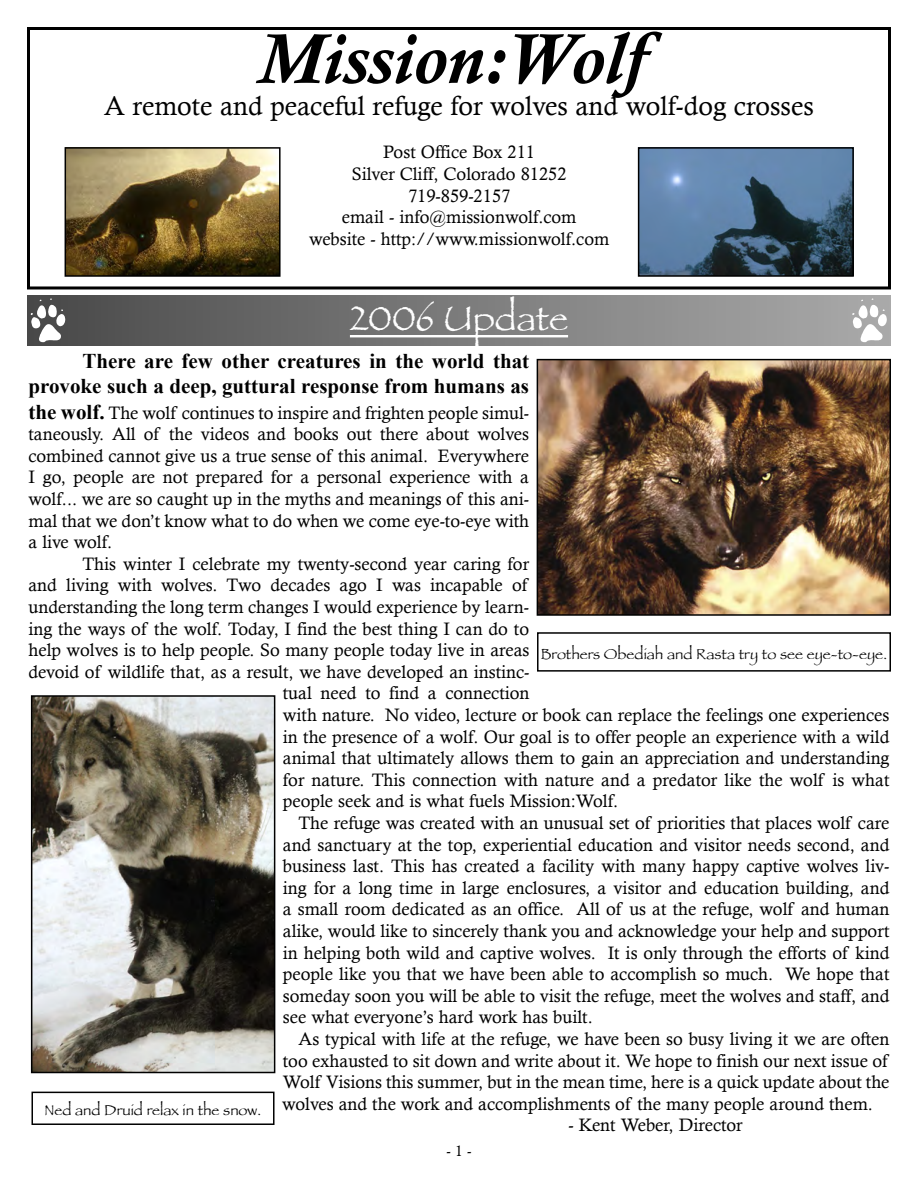
<style>
.page{position:relative;width:918px;height:1188px;background:#fff}
.page>*{position:absolute;margin:0;border:0;box-sizing:border-box;transform-origin:0 0}
.t1{font:italic 700 72px "Calisto";color:#000}
.t2{font:36px "Papyrus";color:#fff}
.t3{font:27px "Calisto";color:#000}
.t4{font:700 21px/25.2px "Times New Roman";color:#000;text-align:right}
.t5{font:18px/21.6px "Calisto";color:#000;text-align:center}
.t6{font:15px "Papyrus";color:#000}
.t7{font:15px "Calisto";color:#000}
.s1{font-family:"Times New Roman";font-weight:700;font-size:21px}
</style>
<div class="page">
<div style="left:27px;top:27px;width:864px;height:262px;border:3px solid #000"></div>
<img style="left:68px;top:150px;width:210px;height:124px">
<div style="left:65px;top:147px;width:216px;height:130px;border:2px solid #000"></div>
<img style="left:641px;top:150px;width:210px;height:124px">
<div style="left:638px;top:147px;width:216px;height:130px;border:2px solid #000"></div>
<div style="left:27px;top:295px;width:864px;height:50px;background:linear-gradient(to right,#4a4a4a,#acacac)"></div>
<hr style="left:350px;top:335px;width:218px;height:2px;background:#fff">
<img style="left:540px;top:362px;width:348px;height:251px">
<div style="left:537px;top:359px;width:354px;height:257px;border:2px solid #000"></div>
<div style="left:537px;top:632px;width:354px;height:40px;border:2px solid #000"></div>
<img style="left:34px;top:698px;width:238px;height:372px">
<div style="left:31px;top:695px;width:244px;height:378px;border:2px solid #000"></div>
<div style="left:32px;top:1092px;width:243px;height:33px;border:2px solid #000"></div>
<svg style="left:31px;top:298px;width:35px;height:44px"></svg>
<svg style="left:852px;top:298px;width:35px;height:44px"></svg>
<h1 class="t1" style="left:258px;top:17px;width:389px">Mission:Wolf</h1>
<h3 class="t3" style="left:104px;top:90px;width:711px">A remote and peaceful refuge for wolves and wolf-dog crosses</h3>
<p class="t5" style="left:309px;top:141px;width:302px">Post Office Box 211<br>Silver Cliff, Colorado 81252<br>719-859-2157<br>email - info@missionwolf.com<br>website - http://www.missionwolf.com</p>
<h2 class="t2" style="left:350px;top:297px;width:220px">2006 Update</h2>
<p class="t4" style="left:29px;top:348px;width:502px">There are few other creatures in the world that provoke such a deep, guttural response from humans as</p>
<p class="t5" style="left:28px;top:401px;width:502px;text-align:justify"><span class="s1">the wolf.</span> The wolf continues to inspire and frighten people simul&shy;taneously. All of the videos and books out there about wolves combined cannot give us a true sense of this animal. Everywhere I go, people are not prepared for a personal experience with a wolf... we are so caught up in the myths and meanings of this ani&shy;mal that we don’t know what to do when we come eye-to-eye with a live wolf.</p>
<p class="t5" style="left:82px;top:553px;width:448px">This winter I celebrate my twenty-second year caring for</p>
<p class="t5" style="left:28px;top:574px;width:500px">and living with wolves. Two decades ago I was incapable of</p>
<p class="t5" style="left:28px;top:596px;width:502px">understanding the long term changes I would experience by learn-</p>
<p class="t5" style="left:28px;top:617px;width:502px">ing the ways of the wolf. Today, I find the best thing I can do to</p>
<p class="t5" style="left:28px;top:639px;width:503px">help wolves is to help people. So many people today live in areas</p>
<p class="t5" style="left:28px;top:661px;width:503px">devoid of wildlife that, as a result, we have developed an instinc-</p>
<p class="t5" style="left:283px;top:682px;width:248px">tual need to find a connection</p>
<p class="t5" style="left:283px;top:704px;width:608px">with nature. No video, lecture or book can replace the feelings one experiences</p>
<p class="t5" style="left:283px;top:725px;width:608px">in the presence of a wolf. Our goal is to offer people an experience with a wild</p>
<p class="t5" style="left:283px;top:747px;width:608px">animal that ultimately allows them to gain an appreciation and understanding</p>
<p class="t5" style="left:283px;top:769px;width:608px">for nature. This connection with nature and a predator like the wolf is what</p>
<p class="t5" style="left:283px;top:790px;width:337px">people seek and is what fuels Mission:Wolf.</p>
<p class="t5" style="left:298px;top:812px;width:592px">The refuge was created with an unusual set of priorities that places wolf care</p>
<p class="t5" style="left:283px;top:833px;width:608px">and sanctuary at the top, experiential education and visitor needs second, and</p>
<p class="t5" style="left:283px;top:855px;width:608px">business last. This has created a facility with many happy captive wolves liv-</p>
<p class="t5" style="left:283px;top:877px;width:608px">ing for a long time in large enclosures, a visitor and education building, and</p>
<p class="t5" style="left:283px;top:898px;width:608px">a small room dedicated as an office. All of us at the refuge, wolf and human</p>
<p class="t5" style="left:283px;top:920px;width:608px">alike, would like to sincerely thank you and acknowledge your help and support</p>
<p class="t5" style="left:283px;top:941px;width:608px">in helping both wild and captive wolves. It is only through the efforts of kind</p>
<p class="t5" style="left:283px;top:963px;width:608px">people like you that we have been able to accomplish so much. We hope that</p>
<p class="t5" style="left:283px;top:985px;width:608px">someday soon you will be able to visit the refuge, meet the wolves and staff, and</p>
<p class="t5" style="left:283px;top:1006px;width:311px">see what everyone’s hard work has built.</p>
<p class="t5" style="left:298px;top:1028px;width:592px">As typical with life at the refuge, we have been so busy living it we are often</p>
<p class="t5" style="left:283px;top:1049px;width:606px">too exhausted to sit down and write about it. We hope to finish our next issue of</p>
<p class="t5" style="left:283px;top:1071px;width:608px">Wolf Visions this summer, but in the mean time, here is a quick update about the</p>
<p class="t5" style="left:282px;top:1093px;width:593px">wolves and the work and accomplishments of the many people around them.</p>
<p class="t5" style="left:569px;top:1114px;width:176px">- Kent Weber, Director</p>
<p class="t6" style="left:541px;top:645px;width:348px">Brothers Obediah and Rasta try to see eye-to-eye.</p>
<p class="t6" style="left:45px;top:1101px;width:218px">Ned and Druid relax in the snow.</p>
<p class="t7" style="left:447px;top:1142px;width:26px">- 1 -</p>
</div>
